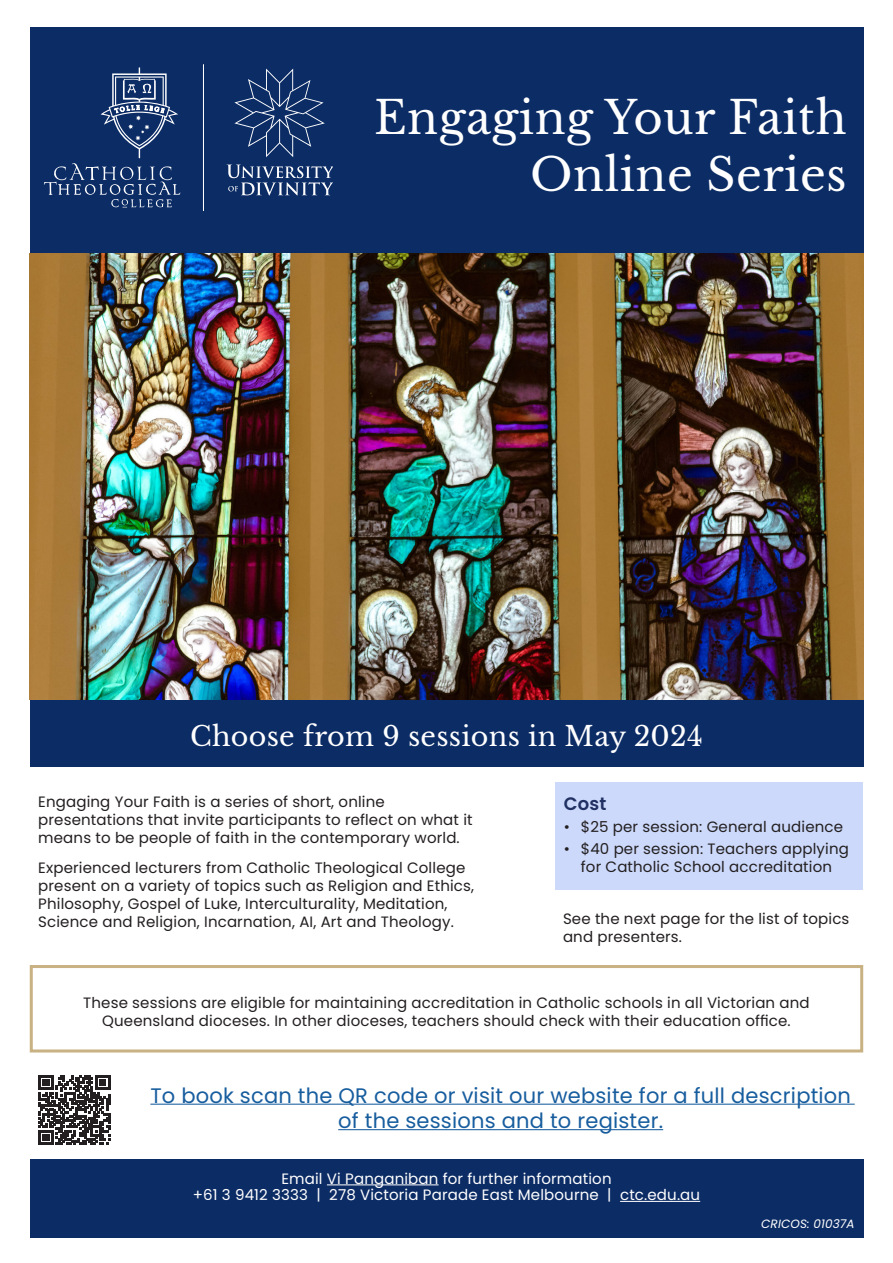
<style>
.page{position:relative;width:893px;height:1263px;background:#fff}
.page>*{position:absolute;margin:0;border:0;box-sizing:border-box;transform-origin:0 0}
.t1{font:45px/57px "Libre Baskerville";letter-spacing:.01em;color:#fff;text-align:right}
.t2{font:27px "Libre Baskerville";letter-spacing:.01em;color:#fff}
.A_head{font:21px/25.5px "Poppins";letter-spacing:.01em;color:#175d9e;text-align:center}
.t3{font:600 18px "Poppins";color:#203062}
.t4{font:15px/18px "Poppins";letter-spacing:.01em;color:#231f20}
.t5{font:15px/16.5px "Poppins";letter-spacing:.01em;color:#fff;text-align:center}
.t6{font:italic 12px "Poppins";letter-spacing:.01em;color:#fff}
</style>
<div class="page">
<hr style="left:150px;top:1104px;width:705px;height:1px;background:#175d9e">
<hr style="left:338px;top:1129px;width:325px;height:1px;background:#175d9e">
<div style="left:30px;top:28px;width:833px;height:225px;background:#0c2c65"></div>
<hr style="left:203px;top:65px;width:1px;height:145px;background:#fff">
<svg style="left:44px;top:67px;width:136px;height:141px"></svg>
<svg style="left:228px;top:165px;width:105px;height:30px"></svg>
<svg style="left:234px;top:69px;width:91px;height:88px"></svg>
<div style="left:30px;top:699px;width:833px;height:67px;background:#0c2c65"></div>
<div style="left:30px;top:1159px;width:833px;height:78px;background:#0c2c65"></div>
<hr style="left:327px;top:1184px;width:112px;height:1px;background:#fff">
<hr style="left:620px;top:1201px;width:80px;height:1px;background:#fff">
<div style="left:555px;top:782px;width:308px;height:108px;background:#ccd9fa"></div>
<div style="left:30px;top:965px;width:833px;height:87px;border:3px solid #c8b182"></div>
<img style="left:30px;top:253px;width:833px;height:446px">
<svg style="left:38px;top:1075px;width:72px;height:70px"></svg>
<p class="t1" style="left:374px;top:89px;width:474px">Engaging Your Faith<br>Online Series</p>
<p class="t2" style="left:190px;top:720px;width:514px">Choose from 9 sessions in May 2024</p>
<p class="t4" style="left:38px;top:792px;width:436px">Engaging Your Faith is a series of short, online presentations that invite participants to reflect on what it means to be people of faith in the contemporary world.</p>
<p class="t4" style="left:38px;top:859px;width:437px">Experienced lecturers from Catholic Theological College present on a variety of topics such as Religion and Ethics, Philosophy, Gospel of Luke, Interculturality, Meditation, Science and Religion, Incarnation, AI, Art and Theology.</p>
<p class="t3" style="left:564px;top:793px;width:44px">Cost</p>
<p class="t4" style="left:564px;top:818px;width:281px">• $25 per session: General audience</p>
<p class="t4" style="left:564px;top:840px;width:287px;text-align:center">• $40 per session: Teachers applying for Catholic School accreditation</p>
<p class="t4" style="left:563px;top:910px;width:288px">See the next page for the list of topics and presenters.</p>
<p class="t4" style="left:83px;top:993px;width:728px;text-align:center">These sessions are eligible for maintaining accreditation in Catholic schools in all Victorian and<br>Queensland dioceses. In other dioceses, teachers should check with their education office.</p>
<p class="A_head" style="left:150px;top:1082px;width:702px">To book scan the QR code or visit our website for a full description of the sessions and to register.</p>
<p class="t5" style="left:193px;top:1170px;width:509px">Email Vi Panganiban for further information<br>+61 3 9412 3333 | 278 Victoria Parade East Melbourne | ctc.edu.au</p>
<p class="t6" style="left:761px;top:1217px;width:95px">CRICOS: 01037A</p>
</div>
